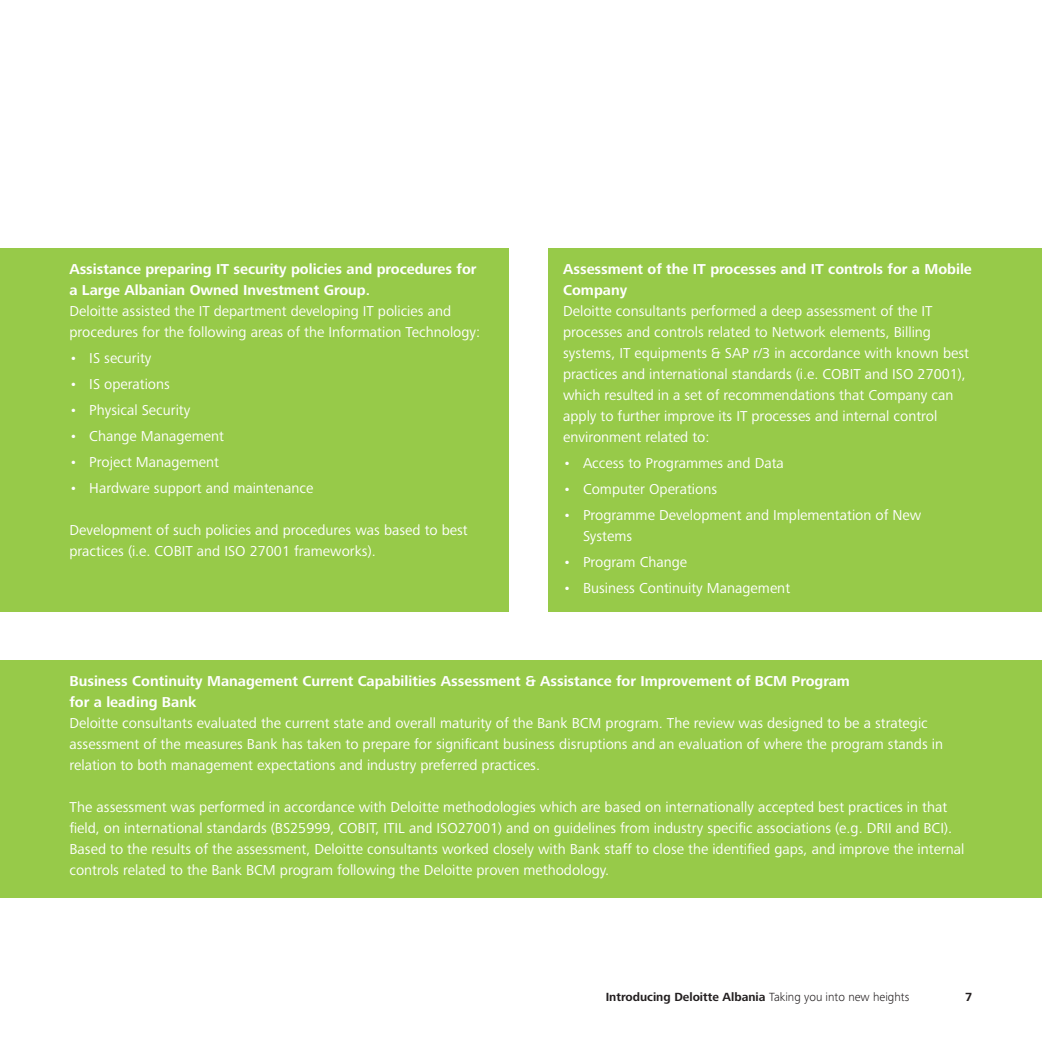
<style>
.page{position:relative;width:1042px;height:1042px;background:#fff}
.page>*{position:absolute;margin:0;border:0;box-sizing:border-box;transform-origin:0 0}
.t1{font:14.88px/21px "Frutiger Next Pro";color:#fff}
.t2{font:700 14.88px/21px "Frutiger Next Pro";color:#fff}
.t3{font:700 12.25px "Frutiger Next Pro";color:#231f20}
.s1{font-weight:300}
</style>
<div class="page">
<div style="left:0;top:248px;width:508px;height:363px;background:#97ca49"></div>
<div style="left:0;top:661px;width:1042px;height:237px;background:#97ca49"></div>
<div style="left:548px;top:248px;width:494px;height:363px;background:#97ca49"></div>
<p class="t2" style="left:69px;top:258px;width:409px">Assistance preparing IT security policies and procedures for a Large Albanian Owned Investment Group.</p>
<p class="t1" style="left:69px;top:300px;width:412px">Deloitte assisted the IT department developing IT policies and procedures for the following areas of the Information Technology:</p>
<p class="t1" style="left:69px;top:347px;width:84px">• IS security</p>
<p class="t1" style="left:69px;top:373px;width:102px">• IS operations</p>
<p class="t1" style="left:69px;top:399px;width:122px">• Physical Security</p>
<p class="t1" style="left:69px;top:425px;width:156px">• Change Management</p>
<p class="t1" style="left:69px;top:451px;width:151px">• Project Management</p>
<p class="t1" style="left:69px;top:477px;width:245px">• Hardware support and maintenance</p>
<p class="t1" style="left:69px;top:519px;width:400px">Development of such policies and procedures was based to best practices (i.e. COBIT and ISO 27001 frameworks).</p>
<p class="t2" style="left:563px;top:258px;width:410px">Assessment of the IT processes and IT controls for a Mobile<br>Company</p>
<p class="t1" style="left:563px;top:300px;width:407px">Deloitte consultants performed a deep assessment of the IT processes and controls related to Network elements, Billing systems, IT equipments &amp; SAP r/3 in accordance with known best practices and international standards (i.e. COBIT and ISO 27001), which resulted in a set of recommendations that Company can apply to further improve its IT processes and internal control environment related to:</p>
<p class="t1" style="left:563px;top:452px;width:222px">• Access to Programmes and Data</p>
<p class="t1" style="left:563px;top:478px;width:155px">• Computer Operations</p>
<p class="t1" style="left:583px;top:504px;width:340px;text-indent:-20px">• Programme Development and Implementation of New<br>Systems</p>
<p class="t1" style="left:563px;top:551px;width:125px">• Program Change</p>
<p class="t1" style="left:563px;top:577px;width:228px">• Business Continuity Management</p>
<p class="t2" style="left:69px;top:671px;width:782px">Business Continuity Management Current Capabilities Assessment &amp; Assistance for Improvement of BCM Program for a leading Bank</p>
<p class="t1" style="left:69px;top:713px;width:875px">Deloitte consultants evaluated the current state and overall maturity of the Bank BCM program. The review was designed to be a strategic assessment of the measures Bank has taken to prepare for significant business disruptions and an evaluation of where the program stands in relation to both management expectations and industry preferred practices.</p>
<p class="t1" style="left:69px;top:797px;width:884px">The assessment was performed in accordance with Deloitte methodologies which are based on internationally accepted best practices in that field, on international standards (BS25999, COBIT, ITIL and ISO27001) and on guidelines from industry specific associations (e.g. DRII and BCI).</p>
<p class="t1" style="left:69px;top:839px;width:896px">Based to the results of the assessment, Deloitte consultants worked closely with Bank staff to close the identified gaps, and improve the internal controls related to the Bank BCM program following the Deloitte proven methodology.</p>
<p class="t3" style="left:606px;top:990px;width:305px">Introducing Deloitte Albania <span class="s1">Taking you into new heights</span></p>
<p class="t3" style="left:965px;top:990px;width:9px">7</p>
</div>
